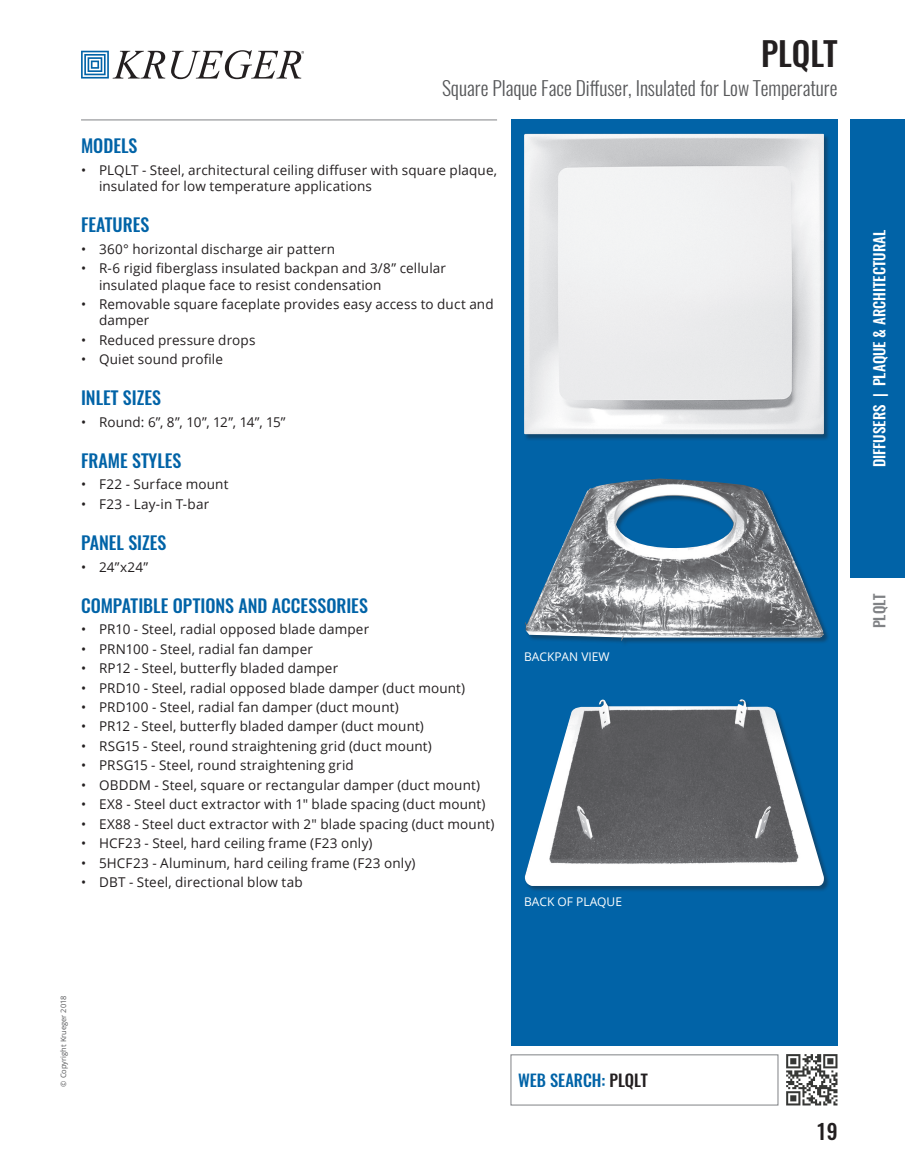
<style>
.page{position:relative;width:905px;height:1175px;background:#fff}
.page>*{position:absolute;margin:0;border:0;box-sizing:border-box;transform-origin:0 0}
.t1{font:500 33px "Oswald";letter-spacing:-.005em;color:#231f20}
.t2{font:500 21px "Oswald";color:#231f20}
.t3{font:300 19.5px "Oswald";color:#57585a}
.t4{font:500 18px "Oswald";color:#0163a7}
.t5{font:500 16.5px "Oswald";color:#0163a7}
.t6{font:500 15px "Oswald";color:#fff}
.t7{font:500 15px "Oswald";letter-spacing:-.005em;color:#808285}
.t8{font:13.5px/16.2px "Open Sans";letter-spacing:.01em;color:#231f20}
.t9{font:13.5px "Open Sans";letter-spacing:-.015em;color:#231f20}
.t10{font:12px "Open Sans";color:#fff}
.t11{font:7.5px "Open Sans";color:#57585a}
.s1{color:#231f20}
</style>
<div class="page">
<svg style="left:81px;top:51px;width:84px;height:28px"></svg>
<svg style="left:171px;top:50px;width:133px;height:29px"></svg>
<hr style="left:81px;top:120px;width:416px;height:1px;background:#808285">
<div style="left:850px;top:120px;width:54px;height:458px;background:#0163a7"></div>
<div style="left:510px;top:120px;width:327px;height:926px;background:#0163a7"></div>
<img style="left:778px;top:1054px;width:60px;height:52px">
<div style="left:510px;top:1054px;width:268px;height:51px;border:1px solid #808285"></div>
<div style="left:524px;top:134px;width:306px;height:307px;background:#231f20;opacity:.4"></div>
<img style="left:524px;top:134px;width:300px;height:300px">
<div style="left:525px;top:699px;width:305px;height:193px;background:#231f20;opacity:.4"></div>
<img style="left:525px;top:699px;width:299px;height:187px">
<div style="left:525px;top:478px;width:305px;height:169px;background:#231f20;opacity:.4"></div>
<img style="left:525px;top:478px;width:299px;height:163px">
<h1 class="t1" style="left:761px;top:30px;width:78px">PLQLT</h1>
<h3 class="t3" style="left:442px;top:75px;width:397px">Square Plaque Face Diffuser, Insulated for Low Temperature</h3>
<h3 class="t4" style="left:81px;top:133px;width:58px">MODELS</h3>
<p class="t8" style="left:99px;top:162px;width:399px;text-indent:-18px">• PLQLT - Steel, architectural ceiling diffuser with square plaque, insulated for low temperature applications</p>
<h3 class="t4" style="left:81px;top:212px;width:70px">FEATURES</h3>
<p class="t8" style="left:81px;top:240px;width:255px">• 360° horizontal discharge air pattern</p>
<p class="t8" style="left:99px;top:260px;width:348px;text-indent:-18px">• R-6 rigid fiberglass insulated backpan and 3/8” cellular insulated plaque face to resist condensation</p>
<p class="t8" style="left:99px;top:296px;width:396px;text-indent:-18px">• Removable square faceplate provides easy access to duct and damper</p>
<p class="t8" style="left:81px;top:331px;width:176px">• Reduced pressure drops</p>
<p class="t8" style="left:81px;top:351px;width:143px">• Quiet sound profile</p>
<h3 class="t4" style="left:81px;top:385px;width:81px">INLET SIZES</h3>
<p class="t9" style="left:81px;top:412px;width:206px">• Round: 6”, 8”, 10”, 12”, 14”, 15”</p>
<h3 class="t4" style="left:81px;top:448px;width:102px">FRAME STYLES</h3>
<p class="t8" style="left:81px;top:476px;width:149px">• F22 - Surface mount</p>
<p class="t8" style="left:81px;top:495px;width:130px">• F23 - Lay-in T-bar</p>
<h3 class="t4" style="left:81px;top:530px;width:87px">PANEL SIZES</h3>
<p class="t8" style="left:81px;top:558px;width:69px">• 24”x24”</p>
<h3 class="t4" style="left:81px;top:592px;width:288px">COMPATIBLE OPTIONS AND ACCESSORIES</h3>
<p class="t8" style="left:81px;top:621px;width:289px">• PR10 - Steel, radial opposed blade damper</p>
<p class="t8" style="left:81px;top:640px;width:233px">• PRN100 - Steel, radial fan damper</p>
<p class="t8" style="left:81px;top:660px;width:259px">• RP12 - Steel, butterfly bladed damper</p>
<p class="t8" style="left:81px;top:679px;width:385px">• PRD10 - Steel, radial opposed blade damper (duct mount)</p>
<p class="t8" style="left:81px;top:698px;width:319px">• PRD100 - Steel, radial fan damper (duct mount)</p>
<p class="t8" style="left:81px;top:718px;width:344px">• PR12 - Steel, butterfly bladed damper (duct mount)</p>
<p class="t8" style="left:81px;top:737px;width:352px">• RSG15 - Steel, round straightening grid (duct mount)</p>
<p class="t8" style="left:81px;top:757px;width:274px">• PRSG15 - Steel, round straightening grid</p>
<p class="t8" style="left:81px;top:776px;width:400px">• OBDDM - Steel, square or rectangular damper (duct mount)</p>
<p class="t8" style="left:81px;top:796px;width:406px">• EX8 - Steel duct extractor with 1" blade spacing (duct mount)</p>
<p class="t8" style="left:81px;top:815px;width:415px">• EX88 - Steel duct extractor with 2" blade spacing (duct mount)</p>
<p class="t8" style="left:81px;top:834px;width:293px">• HCF23 - Steel, hard ceiling frame (F23 only)</p>
<p class="t8" style="left:81px;top:854px;width:336px">• 5HCF23 - Aluminum, hard ceiling frame (F23 only)</p>
<p class="t8" style="left:81px;top:873px;width:223px">• DBT - Steel, directional blow tab</p>
<p class="t10" style="left:524px;top:648px;width:87px">BACKPAN VIEW</p>
<p class="t10" style="left:524px;top:893px;width:99px">BACK OF PLAQUE</p>
<p class="t11" style="left:58px;top:1086px;width:93px;rotate:-90deg">© Copyright Krueger 2018</p>
<p class="t5" style="left:518px;top:1069px;width:131px">WEB SEARCH: <span class="s1">PLQLT</span></p>
<h2 class="t2" style="left:816px;top:1116px;width:23px">19</h2>
<p class="t6" style="left:868px;top:467px;width:239px;rotate:-90deg">DIFFUSERS | PLAQUE &amp; ARCHITECTURAL</p>
<p class="t7" style="left:868px;top:628px;width:36px;rotate:-90deg">PLQLT</p>
</div>
